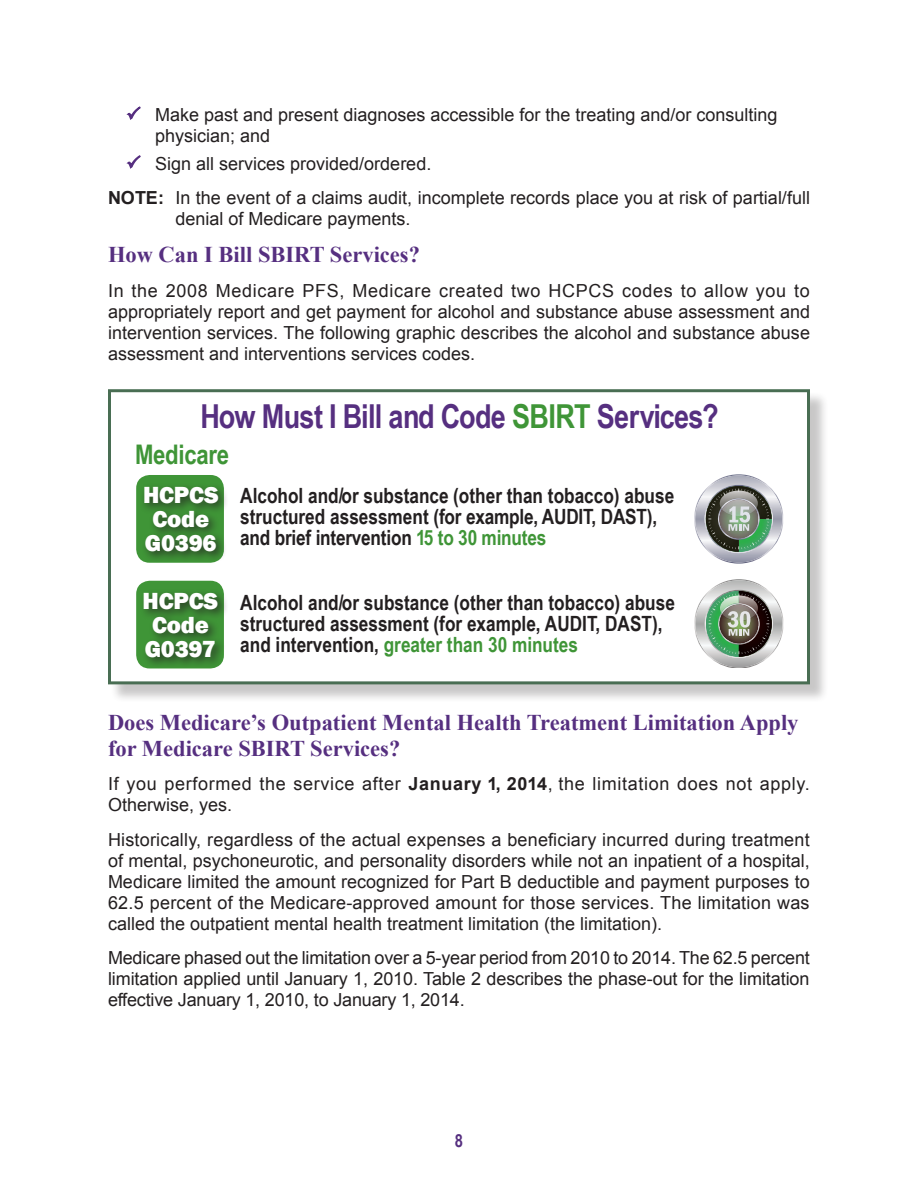
<style>
.page{position:relative;width:918px;height:1188px;background:#fff}
.page>*{position:absolute;margin:0;border:0;box-sizing:border-box;transform-origin:0 0}
.t1{font:700 33px "Arial Narrow";letter-spacing:-.02em;color:#562f80}
.t2{font:700 27px "Arial Narrow";letter-spacing:-.01em;color:#3f9537}
.t3{font:800 24px/24px "Franklin Gothic";letter-spacing:-.01em;color:#fff;text-align:center}
.t4{font:700 22.5px/25.5px "Times New Roman";color:#562f80}
.t5{font:700 21px/21px "Arial Narrow";color:#231f20}
.t6{font:18px/21px "Arial";color:#231f20;text-align:justify}
.t7{font:18px/21px "Arial";letter-spacing:.035em;color:#231f20}
.t8{font:700 18px "Arial Narrow";color:#562f80}
.s1{font-weight:700}
.s2{color:#3f9537}
</style>
<div class="page">
<svg style="left:126px;top:106px;width:15px;height:14px"></svg>
<svg style="left:126px;top:155px;width:15px;height:14px"></svg>
<div style="left:110px;top:391px;width:718px;height:312px;background:#231f20;opacity:.25"></div>
<div style="left:108px;top:389px;width:702px;height:295px;background:#fff;border:3px solid #496e53"></div>
<div style="left:136px;top:475px;width:88px;height:88px;background:#3f9537;border-radius:14px"></div>
<div style="left:136px;top:581px;width:88px;height:87px;background:#3f9537;border-radius:14px"></div>
<div style="left:140px;top:483px;width:89px;height:80px;background:#231f20;opacity:.75"></div>
<div style="left:140px;top:588px;width:88px;height:81px;background:#231f20;opacity:.75"></div>
<svg style="left:694px;top:579px;width:89px;height:89px"></svg>
<svg style="left:694px;top:474px;width:89px;height:90px"></svg>
<p class="t6" style="left:155px;top:104px;width:624px">Make past and present diagnoses accessible for the treating and/or consulting physician; and</p>
<p class="t6" style="left:155px;top:153px;width:278px">Sign all services provided/ordered.</p>
<p class="t6" style="left:176px;top:188px;width:636px;text-indent:-68px"><span class="s1">NOTE:</span> In the event of a claims audit, incomplete records place you at risk of partial/full denial of Medicare payments.</p>
<h3 class="t4" style="left:108px;top:241px;width:313px">How Can I Bill SBIRT Services?</h3>
<p class="t6" style="left:108px;top:280px;width:704px">In the 2008 Medicare PFS, Medicare created two HCPCS codes to allow you to appropriately report and get payment for alcohol and substance abuse assessment and intervention services. The following graphic describes the alcohol and substance abuse assessment and interventions services codes.</p>
<p class="t1" style="left:201px;top:391px;width:520px">How Must I Bill and Code <span class="s2">SBIRT</span> Services?</p>
<p class="t2" style="left:135px;top:434px;width:96px">Medicare</p>
<p class="t3" style="left:143px;top:483px;width:77px">HCPCS<br>Code<br>G0396</p>
<p class="t5" style="left:240px;top:484px;width:436px">Alcohol and/or substance (other than tobacco) abuse structured assessment (for example, AUDIT, DAST), and brief intervention <span class="s2">15 to 30 minutes</span></p>
<p class="t3" style="left:143px;top:589px;width:77px">HCPCS<br>Code<br>G0397</p>
<p class="t5" style="left:240px;top:591px;width:436px">Alcohol and/or substance (other than tobacco) abuse structured assessment (for example, AUDIT, DAST), and intervention, <span class="s2">greater than 30 minutes</span></p>
<h3 class="t4" style="left:108px;top:709px;width:692px">Does Medicare’s Outpatient Mental Health Treatment Limitation Apply for Medicare SBIRT Services?</h3>
<p class="t7" style="left:108px;top:774px;width:703px">If you performed the service after <span class="s1">January 1, 2014</span>, the limitation does not apply.<br>Otherwise, yes.</p>
<p class="t6" style="left:108px;top:829px;width:703px">Historically, regardless of the actual expenses a beneficiary incurred during treatment of mental, psychoneurotic, and personality disorders while not an inpatient of a hospital, Medicare limited the amount recognized for Part B deductible and payment purposes to 62.5 percent of the Medicare-approved amount for those services. The limitation was called the outpatient mental health treatment limitation (the limitation).</p>
<p class="t6" style="left:108px;top:948px;width:703px">Medicare phased out the limitation over a 5-year period from 2010 to 2014. The 62.5 percent limitation applied until January 1, 2010. Table 2 describes the phase-out for the limitation effective January 1, 2010, to January 1, 2014.</p>
<p class="t8" style="left:455px;top:1127px;width:10px">8</p>
</div>
